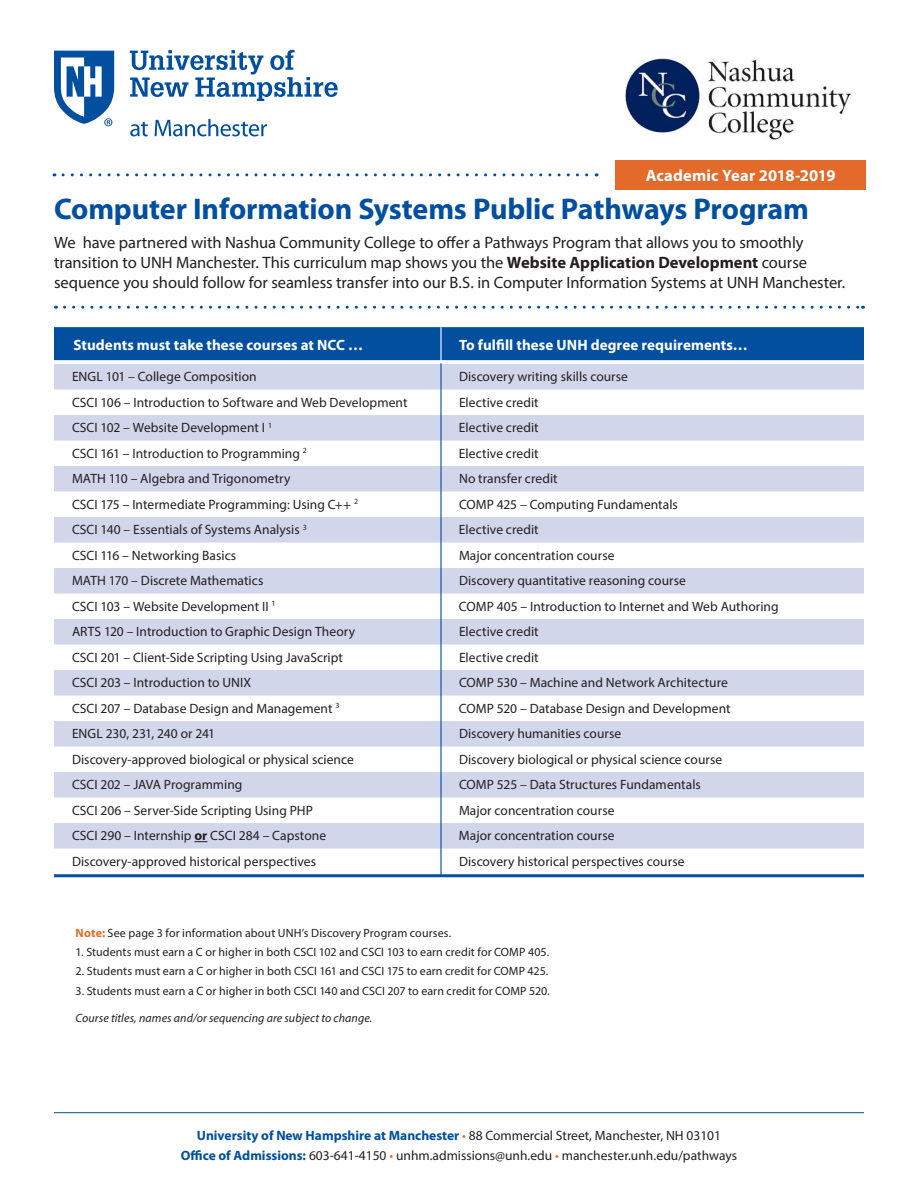
<style>
.page{position:relative;width:918px;height:1188px;background:#fff}
.page>*{position:absolute;margin:0;border:0;box-sizing:border-box;transform-origin:0 0}
.t1{font:700 30px "Myriad Pro";letter-spacing:-.005em;color:#014f9e}
.H1_intro_text{font:16.5px/19.8px "Myriad Pro";letter-spacing:-.005em;color:#231f20}
.t2{font:700 16.5px "Myriad Pro";letter-spacing:.005em;color:#fff}
.Paragraph_L2{font:700 15px "Myriad Pro";letter-spacing:.005em;color:#fff}
.Paragraph_L4{font:13.5px/19.2px "Myriad Pro";color:#231f20;text-align:center}
.Paragraph_L3_blue_ba{font:13.5px "Myriad Pro";color:#231f20}
.Paragraph_L5__last{font:13.5px "Myriad Pro";letter-spacing:.005em;color:#231f20}
.Notes{font:12px "Myriad Pro";letter-spacing:.005em;color:#231f20}
.Notes-2{font:italic 12px "Myriad Pro";letter-spacing:.005em;color:#231f20}
.s1{font-weight:700}
.s2{font-weight:700;color:#e36a2a}
.s3{font-weight:700;color:#014f9e}
.s4{color:#e36a2a}
</style>
<div class="page">
<hr style="left:54px;top:1112px;width:810px;height:1px;background:#014f9e">
<svg style="left:54px;top:51px;width:60px;height:75px"></svg>
<svg style="left:130px;top:50px;width:208px;height:51px"></svg>
<svg style="left:130px;top:122px;width:18px;height:14px"></svg>
<svg style="left:155px;top:119px;width:112px;height:17px"></svg>
<svg style="left:63px;top:173px;width:534px;height:3px"></svg>
<div style="left:616px;top:160px;width:250px;height:30px;background:#e36a2a"></div>
<img style="left:623px;top:58px;width:229px;height:82px">
<svg style="left:64px;top:306px;width:799px;height:3px"></svg>
<div style="left:54px;top:327px;width:810px;height:33px;background:#014f9e"></div>
<div style="left:54px;top:364px;width:810px;height:26px;background:#d2d6eb"></div>
<div style="left:54px;top:415px;width:810px;height:26px;background:#d2d6eb"></div>
<div style="left:54px;top:466px;width:810px;height:26px;background:#d2d6eb"></div>
<div style="left:54px;top:517px;width:810px;height:26px;background:#d2d6eb"></div>
<div style="left:54px;top:568px;width:810px;height:26px;background:#d2d6eb"></div>
<div style="left:54px;top:619px;width:810px;height:26px;background:#d2d6eb"></div>
<div style="left:54px;top:670px;width:810px;height:26px;background:#d2d6eb"></div>
<div style="left:54px;top:721px;width:810px;height:26px;background:#d2d6eb"></div>
<div style="left:54px;top:772px;width:810px;height:26px;background:#d2d6eb"></div>
<div style="left:54px;top:823px;width:810px;height:26px;background:#d2d6eb"></div>
<svg style="left:194px;top:841px;width:13px;height:1px"></svg>
<hr style="left:54px;top:874px;width:810px;height:3px;background:#014f9e">
<hr style="left:440px;top:363px;width:2px;height:514px;background:#014f9e">
<hr style="left:440px;top:327px;width:2px;height:36px;background:#fff">
<p class="t2" style="left:646px;top:165px;width:191px">Academic Year 2018-2019</p>
<h1 class="t1" style="left:54px;top:190px;width:756px">Computer Information Systems Public Pathways Program</h1>
<p class="H1_intro_text" style="left:54px;top:232px;width:793px">We have partnered with Nashua Community College to offer a Pathways Program that allows you to smoothly transition to UNH Manchester. This curriculum map shows you the <span class="s1">Website Application Development</span> course sequence you should follow for seamless transfer into our B.S. in Computer Information Systems at UNH Manchester.</p>
<p class="Paragraph_L2" style="left:74px;top:335px;width:291px">Students must take these courses at NCC …</p>
<p class="Paragraph_L2" style="left:459px;top:335px;width:290px">To fulfill these UNH degree requirements…</p>
<p class="Paragraph_L3_blue_ba" style="left:72px;top:368px;width:186px">ENGL 101 – College Composition</p>
<p class="Paragraph_L3_blue_ba" style="left:459px;top:368px;width:171px">Discovery writing skills course</p>
<p class="Paragraph_L4" style="left:72px;top:392px;width:337px">CSCI 106 – Introduction to Software and Web Development</p>
<p class="Paragraph_L4" style="left:459px;top:392px;width:81px">Elective credit</p>
<p class="Paragraph_L3_blue_ba" style="left:72px;top:419px;width:202px">CSCI 102 – Website Development I <sup>1</sup></p>
<p class="Paragraph_L3_blue_ba" style="left:459px;top:419px;width:81px">Elective credit</p>
<p class="Paragraph_L4" style="left:72px;top:443px;width:236px">CSCI 161 – Introduction to Programming <sup>2</sup></p>
<p class="Paragraph_L4" style="left:459px;top:443px;width:81px">Elective credit</p>
<p class="Paragraph_L3_blue_ba" style="left:72px;top:470px;width:220px">MATH 110 – Algebra and Trigonometry</p>
<p class="Paragraph_L3_blue_ba" style="left:459px;top:470px;width:100px">No transfer credit</p>
<p class="Paragraph_L4" style="left:72px;top:494px;width:288px">CSCI 175 – Intermediate Programming: Using C++ <sup>2</sup></p>
<p class="Paragraph_L4" style="left:459px;top:494px;width:220px">COMP 425 – Computing Fundamentals</p>
<p class="Paragraph_L3_blue_ba" style="left:72px;top:521px;width:236px">CSCI 140 – Essentials of Systems Analysis <sup>3</sup></p>
<p class="Paragraph_L3_blue_ba" style="left:459px;top:521px;width:81px">Elective credit</p>
<p class="Paragraph_L4" style="left:72px;top:545px;width:166px">CSCI 116 – Networking Basics</p>
<p class="Paragraph_L4" style="left:459px;top:545px;width:157px">Major concentration course</p>
<p class="Paragraph_L3_blue_ba" style="left:72px;top:572px;width:193px">MATH 170 – Discrete Mathematics</p>
<p class="Paragraph_L3_blue_ba" style="left:459px;top:572px;width:228px">Discovery quantitative reasoning course</p>
<p class="Paragraph_L4" style="left:72px;top:596px;width:205px">CSCI 103 – Website Development II <sup>1</sup></p>
<p class="Paragraph_L4" style="left:459px;top:596px;width:321px">COMP 405 – Introduction to Internet and Web Authoring</p>
<p class="Paragraph_L3_blue_ba" style="left:72px;top:623px;width:285px">ARTS 120 – Introduction to Graphic Design Theory</p>
<p class="Paragraph_L3_blue_ba" style="left:459px;top:623px;width:81px">Elective credit</p>
<p class="Paragraph_L4" style="left:72px;top:647px;width:273px">CSCI 201 – Client-Side Scripting Using JavaScript</p>
<p class="Paragraph_L4" style="left:459px;top:647px;width:81px">Elective credit</p>
<p class="Paragraph_L3_blue_ba" style="left:72px;top:674px;width:181px">CSCI 203 – Introduction to UNIX</p>
<p class="Paragraph_L3_blue_ba" style="left:459px;top:674px;width:270px">COMP 530 – Machine and Network Architecture</p>
<p class="Paragraph_L4" style="left:72px;top:698px;width:269px">CSCI 207 – Database Design and Management <sup>3</sup></p>
<p class="Paragraph_L4" style="left:459px;top:698px;width:273px">COMP 520 – Database Design and Development</p>
<p class="Paragraph_L3_blue_ba" style="left:72px;top:725px;width:145px">ENGL 230, 231, 240 or 241</p>
<p class="Paragraph_L3_blue_ba" style="left:459px;top:725px;width:164px">Discovery humanities course</p>
<p class="Paragraph_L4" style="left:72px;top:749px;width:283px">Discovery-approved biological or physical science</p>
<p class="Paragraph_L4" style="left:459px;top:749px;width:265px">Discovery biological or physical science course</p>
<p class="Paragraph_L3_blue_ba" style="left:72px;top:776px;width:172px">CSCI 202 – JAVA Programming</p>
<p class="Paragraph_L3_blue_ba" style="left:459px;top:776px;width:243px">COMP 525 – Data Structures Fundamentals</p>
<p class="Paragraph_L4" style="left:72px;top:800px;width:242px">CSCI 206 – Server-Side Scripting Using PHP</p>
<p class="Paragraph_L4" style="left:459px;top:800px;width:157px">Major concentration course</p>
<p class="Paragraph_L3_blue_ba" style="left:72px;top:827px;width:256px">CSCI 290 – Internship <span class="s1">or</span> CSCI 284 – Capstone</p>
<p class="Paragraph_L3_blue_ba" style="left:459px;top:827px;width:157px">Major concentration course</p>
<p class="Paragraph_L5__last" style="left:72px;top:853px;width:246px">Discovery-approved historical perspectives</p>
<p class="Paragraph_L5__last" style="left:459px;top:853px;width:227px">Discovery historical perspectives course</p>
<p class="Notes" style="left:76px;top:925px;width:377px"><span class="s2">Note:</span> See page 3 for information about UNH’s Discovery Program courses.</p>
<p class="Notes" style="left:76px;top:945px;width:475px">1. Students must earn a C or higher in both CSCI 102 and CSCI 103 to earn credit for COMP 405.</p>
<p class="Notes" style="left:76px;top:964px;width:474px">2. Students must earn a C or higher in both CSCI 161 and CSCI 175 to earn credit for COMP 425.</p>
<p class="Notes" style="left:76px;top:983px;width:476px">3. Students must earn a C or higher in both CSCI 140 and CSCI 207 to earn credit for COMP 520.</p>
<p class="Notes-2" style="left:76px;top:1010px;width:298px">Course titles, names and/or sequencing are subject to change.</p>
<p class="Paragraph_L4" style="left:181px;top:1126px;width:558px"><span class="s3">University of New Hampshire at Manchester</span> <span class="s4">•</span> 88 Commercial Street, Manchester, NH 03101<br><span class="s3">Office of Admissions:</span> 603-641-4150 <span class="s4">•</span> unhm.admissions@unh.edu <span class="s4">•</span> manchester.unh.edu/pathways</p>
</div>
